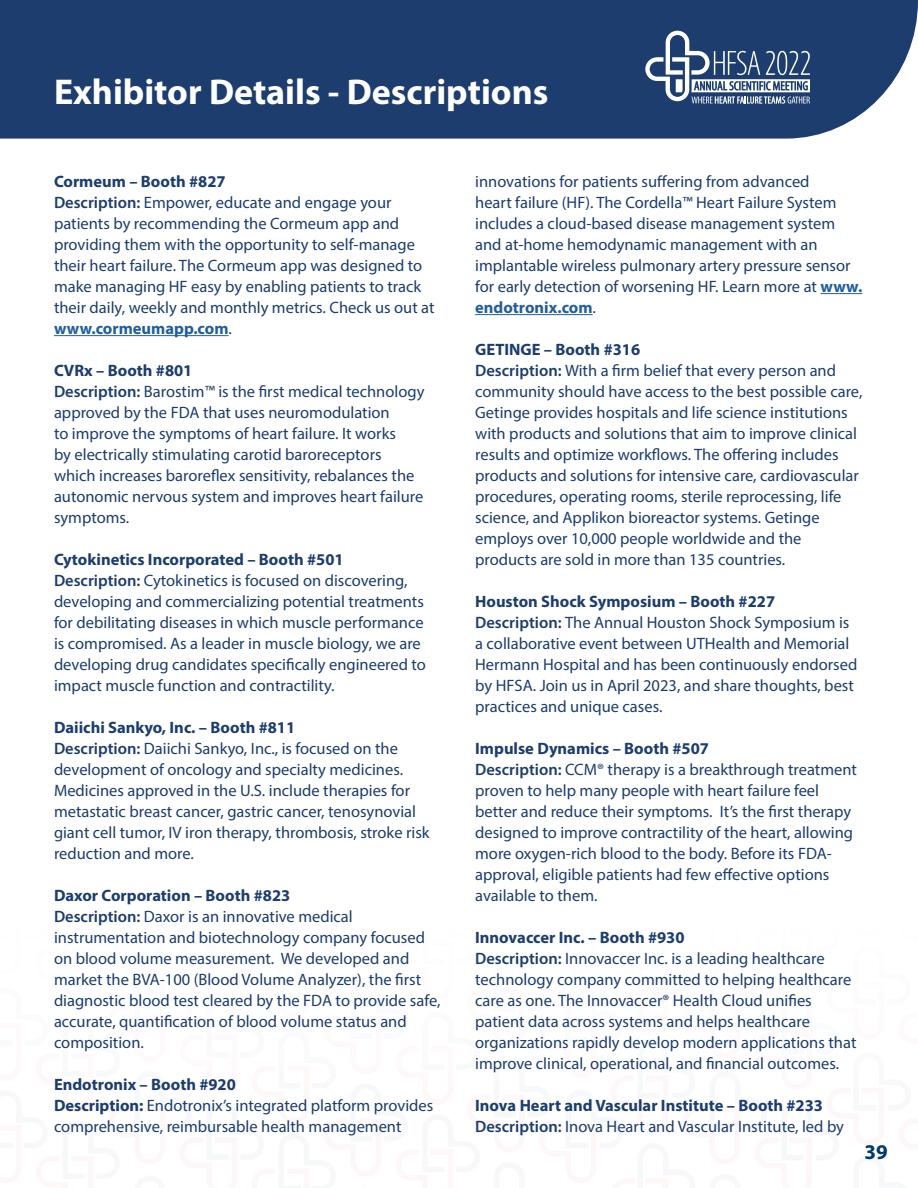
<style>
.page{position:relative;width:918px;height:1188px;background:#fff}
.page>*{position:absolute;margin:0;border:0;box-sizing:border-box;transform-origin:0 0}
.t1{font:700 36px "Myriad Pro";color:#fff}
.t2{font:700 21px "Myriad Pro";color:#003a70}
.t3{font:16.5px/21px "Myriad Pro";color:#1c3d6e}
.t4{font:700 16.5px/21px "Myriad Pro";color:#1c3d6e}
.s1{font-weight:700}
.s2{font-weight:600}
.s3{font-weight:700;color:#215e9e}
.s4{font-weight:400}
</style>
<div class="page">
<div style="left:0;top:0;width:918px;height:139px;background:#1c3d6e"></div>
<svg style="left:645px;top:31px;width:165px;height:73px"></svg>
<hr style="left:54px;top:335px;width:175px;height:1px;background:#215e9e">
<hr style="left:821px;top:293px;width:41px;height:1px;background:#215e9e">
<hr style="left:475px;top:314px;width:118px;height:1px;background:#215e9e">
<h1 class="t1" style="left:54px;top:68px;width:496px">Exhibitor Details - Descriptions</h1>
<p class="t3" style="left:54px;top:171px;width:382px"><span class="s1">Cormeum – Booth #827<br></span><span class="s2">Description:</span> Empower, educate and engage your patients by recommending the Cormeum app and providing them with the opportunity to self-manage their heart failure. The Cormeum app was designed to make managing HF easy by enabling patients to track their daily, weekly and monthly metrics. Check us out at <span class="s3">www.cormeumapp.com</span>.</p>
<p class="t3" style="left:54px;top:360px;width:372px"><span class="s1">CVRx – Booth #801<br></span><span class="s2">Description:</span> Barostim™ is the first medical technology approved by the FDA that uses neuromodulation<br>to improve the symptoms of heart failure. It works<br>by electrically stimulating carotid baroreceptors which increases baroreflex sensitivity, rebalances the autonomic nervous system and improves heart failure symptoms.</p>
<p class="t3" style="left:54px;top:549px;width:374px"><span class="s1">Cytokinetics Incorporated – Booth #501<br></span><span class="s2">Description:</span> Cytokinetics is focused on discovering, developing and commercializing potential treatments for debilitating diseases in which muscle performance is compromised. As a leader in muscle biology, we are developing drug candidates specifically engineered to impact muscle function and contractility.</p>
<p class="t3" style="left:54px;top:717px;width:377px"><span class="s1">Daiichi Sankyo, Inc. – Booth #811<br></span><span class="s2">Description:</span> Daiichi Sankyo, Inc., is focused on the development of oncology and specialty medicines.<br>Medicines approved in the U.S. include therapies for metastatic breast cancer, gastric cancer, tenosynovial giant cell tumor, IV iron therapy, thrombosis, stroke risk reduction and more.</p>
<p class="t3" style="left:54px;top:885px;width:388px"><span class="s1">Daxor Corporation – Booth #823<br></span><span class="s2">Description:</span> Daxor is an innovative medical instrumentation and biotechnology company focused on blood volume measurement. We developed and market the BVA-100 (Blood Volume Analyzer), the first diagnostic blood test cleared by the FDA to provide safe, accurate, quantification of blood volume status and composition.</p>
<p class="t3" style="left:54px;top:1074px;width:381px"><span class="s1">Endotronix – Booth #920<br>Description:</span> Endotronix’s integrated platform provides comprehensive, reimbursable health management</p>
<p class="t3" style="left:475px;top:171px;width:389px">innovations for patients suffering from advanced<br>heart failure (HF). The Cordella™ Heart Failure System includes a cloud-based disease management system and at-home hemodynamic management with an implantable wireless pulmonary artery pressure sensor for early detection of worsening HF. Learn more at <span class="s3">www. endotronix.com</span>.</p>
<p class="t3" style="left:475px;top:339px;width:389px"><span class="s1">GETINGE – Booth #316<br></span><span class="s2">Description:</span> With a firm belief that every person and community should have access to the best possible care, Getinge provides hospitals and life science institutions with products and solutions that aim to improve clinical results and optimize workflows. The offering includes products and solutions for intensive care, cardiovascular procedures, operating rooms, sterile reprocessing, life science, and Applikon bioreactor systems. Getinge employs over 10,000 people worldwide and the products are sold in more than 135 countries.</p>
<p class="t3" style="left:475px;top:591px;width:384px"><span class="s1">Houston Shock Symposium – Booth #227<br></span><span class="s2">Description:</span> The Annual Houston Shock Symposium is a collaborative event between UTHealth and Memorial Hermann Hospital and has been continuously endorsed by HFSA. Join us in April 2023, and share thoughts, best practices and unique cases.</p>
<p class="t3" style="left:475px;top:738px;width:383px"><span class="s1">Impulse Dynamics – Booth #507<br></span><span class="s2">Description:</span> CCM® therapy is a breakthrough treatment proven to help many people with heart failure feel better and reduce their symptoms. It’s the first therapy designed to improve contractility of the heart, allowing more oxygen-rich blood to the body. Before its FDA&shy;approval, eligible patients had few effective options available to them.</p>
<p class="t3" style="left:475px;top:927px;width:383px"><span class="s1">Innovaccer Inc. – Booth #930<br></span><span class="s2">Description:</span> Innovaccer Inc. is a leading healthcare technology company committed to helping healthcare care as one. The Innovaccer® Health Cloud unifies patient data across systems and helps healthcare organizations rapidly develop modern applications that improve clinical, operational, and financial outcomes.</p>
<p class="t4" style="left:475px;top:1094px;width:370px">Inova Heart and Vascular Institute – Booth #233<br><span class="s2">Description:</span> <span class="s4">Inova Heart and Vascular Institute, led by</span></p>
<p class="t2" style="left:864px;top:1138px;width:25px">39</p>
</div>
